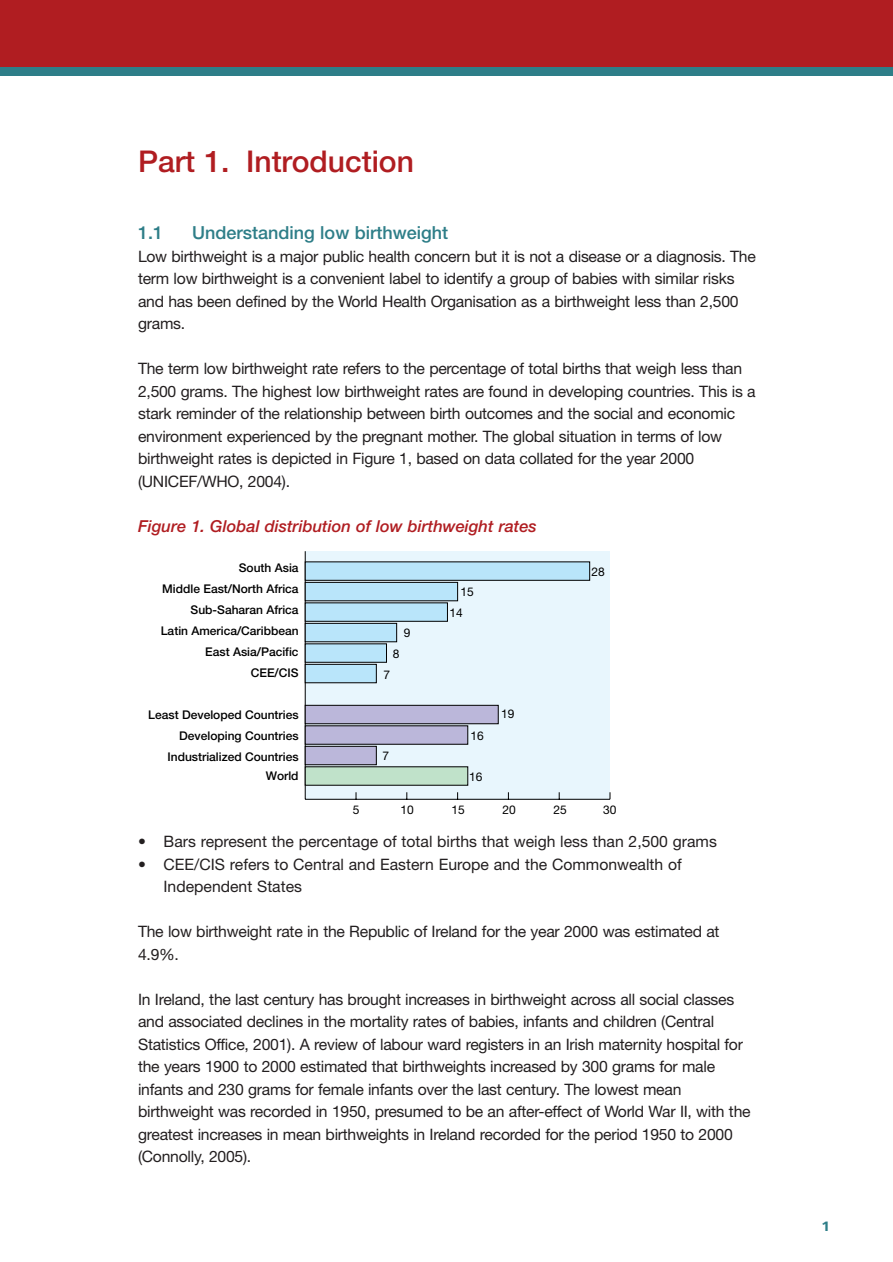
<style>
.page{position:relative;width:893px;height:1262px;background:#fff}
.page>*{position:absolute;margin:0;border:0;box-sizing:border-box;transform-origin:0 0}
.t1{font:500 30px "Helvetica Neue";color:#b01d21}
.t2{font:500 18px "Helvetica Neue";color:#2e7e88}
.t3{font:italic 500 16.5px "Helvetica Neue";color:#b01d21}
.t4{font:15.75px/22.5px "Helvetica Neue";letter-spacing:-.015em;color:#231f20}
.t5{font:700 13.5px "Frutiger";color:#2e7e88;scale:1.21 1}
.t6{font:500 12px/21px "Helvetica Neue";color:#000;text-align:right}
.t7{font:12px/21px "Helvetica Neue";color:#000}
</style>
<div class="page">
<hr style="left:0;top:0;width:1px;height:76px;background:#b01d21">
<div style="left:2px;top:0;width:890px;height:76px;background:#b01d21"></div>
<div style="left:2px;top:67px;width:890px;height:9px;background:#2e7e88"></div>
<div style="left:305px;top:551px;width:305px;height:248px;background:#e8f6fd"></div>
<hr style="left:305px;top:551px;width:1px;height:248px;background:#000">
<hr style="left:305px;top:799px;width:304px;height:1px;background:#000">
<div style="left:305px;top:766px;width:163px;height:19px;background:#c0e2ca"></div>
<div style="left:305px;top:746px;width:72px;height:19px;background:#bbb7da;border:1px solid #000"></div>
<div style="left:305px;top:725px;width:163px;height:19px;background:#bbb7da"></div>
<div style="left:305px;top:705px;width:193px;height:19px;background:#bbb7da;border:1px solid #000"></div>
<div style="left:305px;top:664px;width:72px;height:19px;background:#b9e5fa;border:1px solid #000"></div>
<div style="left:305px;top:643px;width:82px;height:19px;background:#b9e5fa"></div>
<div style="left:305px;top:623px;width:92px;height:19px;background:#b9e5fa;border:1px solid #000"></div>
<div style="left:305px;top:602px;width:143px;height:19px;background:#b9e5fa"></div>
<div style="left:305px;top:582px;width:153px;height:19px;background:#b9e5fa;border:1px solid #000"></div>
<div style="left:305px;top:561px;width:285px;height:19px;background:#b9e5fa"></div>
<h1 class="t1" style="left:138px;top:150px;width:277px">Part 1. Introduction</h1>
<p class="t2" style="left:138px;top:226px;width:27px">1.1</p>
<p class="t2" style="left:192px;top:226px;width:258px">Understanding low birthweight</p>
<p class="t4" style="left:138px;top:246px;width:619px">Low birthweight is a major public health concern but it is not a disease or a diagnosis. The term low birthweight is a convenient label to identify a group of babies with similar risks and has been defined by the World Health Organisation as a birthweight less than 2,500 grams.</p>
<p class="t4" style="left:138px;top:359px;width:619px">The term low birthweight rate refers to the percentage of total births that weigh less than 2,500 grams. The highest low birthweight rates are found in developing countries. This is a stark reminder of the relationship between birth outcomes and the social and economic environment experienced by the pregnant mother. The global situation in terms of low birthweight rates is depicted in Figure 1, based on data collated for the year 2000 (UNICEF/WHO, 2004).</p>
<p class="t3" style="left:138px;top:520px;width:400px">Figure 1. Global distribution of low birthweight rates</p>
<p class="t6" style="left:161px;top:558px;width:139px">South Asia<br>Middle East/North Africa<br>Sub-Saharan Africa<br>Latin America/Caribbean<br>East Asia/Pacific<br>CEE/CIS</p>
<p class="t6" style="left:148px;top:705px;width:152px">Least Developed Countries<br>Developing Countries<br>Industrialized Countries</p>
<p class="t6" style="left:266px;top:766px;width:34px">World</p>
<p class="t7" style="left:353px;top:800px;width:8px">5</p>
<p class="t7" style="left:404px;top:623px;width:8px">9</p>
<p class="t7" style="left:393px;top:644px;width:8px">8</p>
<p class="t7" style="left:383px;top:665px;width:8px">7</p>
<p class="t7" style="left:382px;top:746px;width:8px">7</p>
<p class="t7" style="left:449px;top:582px;width:26px;text-indent:11px">15<br>14</p>
<p class="t7" style="left:470px;top:726px;width:15px">16</p>
<p class="t7" style="left:469px;top:767px;width:15px">16</p>
<p class="t7" style="left:501px;top:704px;width:15px">19</p>
<p class="t7" style="left:591px;top:562px;width:15px">28</p>
<p class="t7" style="left:400px;top:800px;width:15px">10</p>
<p class="t7" style="left:451px;top:800px;width:15px">15</p>
<p class="t7" style="left:502px;top:800px;width:15px">20</p>
<p class="t7" style="left:553px;top:800px;width:15px">25</p>
<p class="t7" style="left:603px;top:800px;width:15px">30</p>
<p class="t4" style="left:138px;top:831px;width:580px">• Bars represent the percentage of total births that weigh less than 2,500 grams</p>
<p class="t4" style="left:163px;top:854px;width:519px;text-indent:-26px">• CEE/CIS refers to Central and Eastern Europe and the Commonwealth of<br>Independent States</p>
<p class="t4" style="left:138px;top:921px;width:583px">The low birthweight rate in the Republic of Ireland for the year 2000 was estimated at<br>4.9%.</p>
<p class="t4" style="left:138px;top:989px;width:614px">In Ireland, the last century has brought increases in birthweight across all social classes and associated declines in the mortality rates of babies, infants and children (Central Statistics Office, 2001). A review of labour ward registers in an Irish maternity hospital for the years 1900 to 2000 estimated that birthweights increased by 300 grams for male infants and 230 grams for female infants over the last century. The lowest mean birthweight was recorded in 1950, presumed to be an after-effect of World War II, with the greatest increases in mean birthweights in Ireland recorded for the period 1950 to 2000 (Connolly, 2005).</p>
<p class="t5" style="left:821px;top:1220px;width:9px">1</p>
</div>
